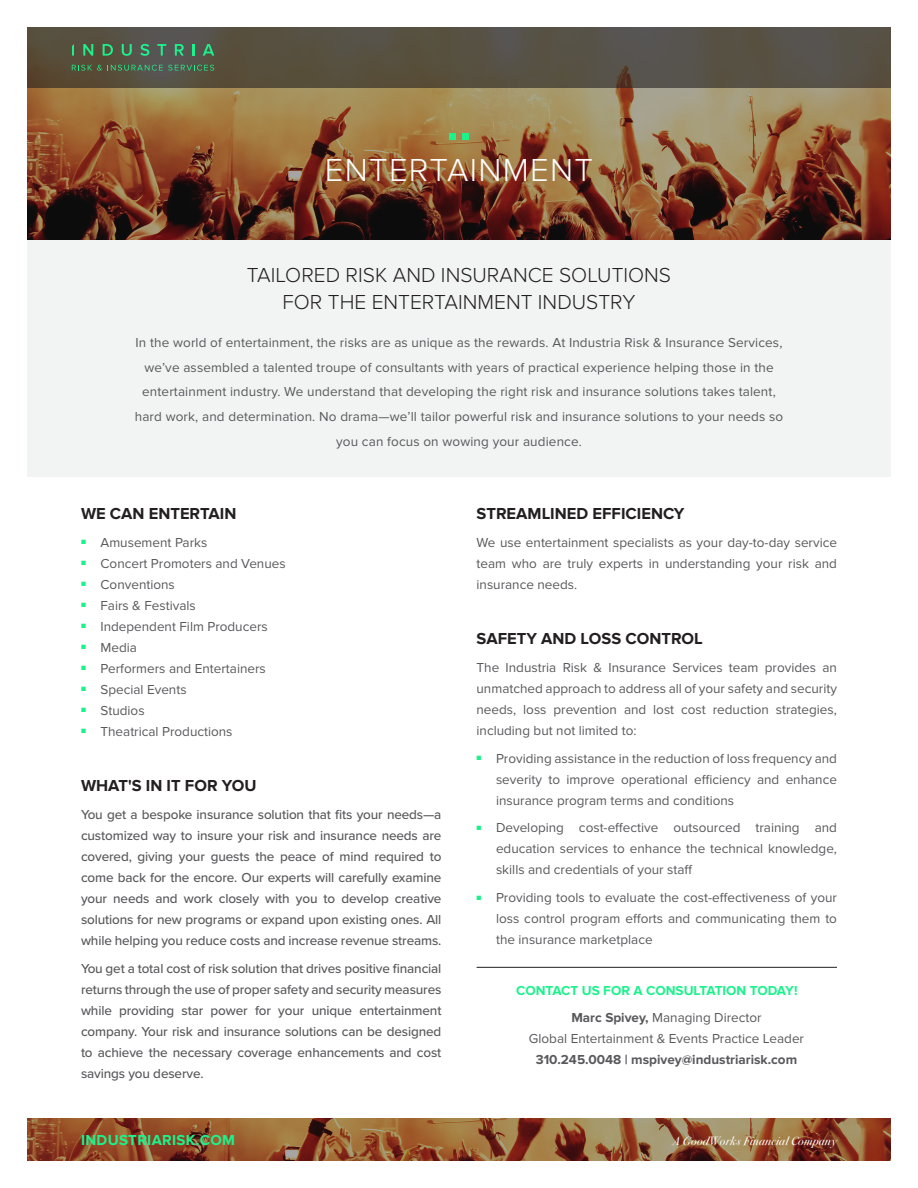
<style>
.page{position:relative;width:918px;height:1188px;background:#fff}
.page>*{position:absolute;margin:0;border:0;box-sizing:border-box;transform-origin:0 0}
.t1{font:300 33px "Proxima Nova";letter-spacing:.04em;color:#fff}
.t2{font:300 21px/27px "Proxima Nova";color:#231f20;text-align:center}
.t3{font:700 16.5px "Proxima Nova";color:#231f20}
.t4{font:700 15px "Proxima Nova";letter-spacing:.02em;color:#1cf28c}
.t5{font:13.5px/21px "Proxima Nova";color:#59595c;text-align:justify}
.t6{font:500 13.5px/21px "Proxima Nova";letter-spacing:-.01em;color:#59595c;text-align:justify}
.t7{font:700 13.5px "Proxima Nova";color:#1cf28c}
.t8{font:italic 12px "Bodoni Svty Two ITCTT";letter-spacing:.025em;color:#fff}
.s1{font-weight:700}
</style>
<div class="page">
<svg style="left:27px;top:1119px;width:864px;height:42px;background:#915a35"></svg>
<div style="left:27px;top:240px;width:864px;height:237px;background:#f2f3f3"></div>
<svg style="left:27px;top:88px;width:864px;height:152px;background:#825738"></svg>
<svg style="left:27px;top:27px;width:864px;height:61px;background:#565043"></svg>
<div style="left:449px;top:133px;width:7px;height:6px;background:#1cf28c"></div>
<div style="left:462px;top:133px;width:7px;height:6px;background:#1cf28c"></div>
<svg style="left:72px;top:44px;width:2px;height:12px"></svg>
<svg style="left:83px;top:44px;width:10px;height:12px"></svg>
<svg style="left:103px;top:44px;width:10px;height:12px"></svg>
<svg style="left:122px;top:44px;width:10px;height:12px"></svg>
<svg style="left:140px;top:44px;width:9px;height:12px"></svg>
<svg style="left:157px;top:44px;width:9px;height:12px"></svg>
<svg style="left:175px;top:44px;width:9px;height:12px"></svg>
<svg style="left:193px;top:44px;width:2px;height:12px"></svg>
<svg style="left:203px;top:44px;width:11px;height:12px"></svg>
<svg style="left:72px;top:65px;width:30px;height:6px"></svg>
<svg style="left:108px;top:65px;width:106px;height:6px"></svg>
<hr style="left:477px;top:967px;width:360px;height:1px;background:#231f20">
<p class="t1" style="left:325px;top:151px;width:270px">ENTERTAINMENT</p>
<p class="t2" style="left:247px;top:262px;width:426px">TAILORED RISK AND INSURANCE SOLUTIONS<br>FOR THE ENTERTAINMENT INDUSTRY</p>
<p class="t5" style="left:135px;top:331px;width:650px;line-height:24.6px;text-align:center">In the world of entertainment, the risks are as unique as the rewards. At Industria Risk &amp; Insurance Services, we’ve assembled a talented troupe of consultants with years of practical experience helping those in the entertainment industry. We understand that developing the right risk and insurance solutions takes talent, hard work, and determination. No drama—we’ll tailor powerful risk and insurance solutions to your needs so you can focus on wowing your audience.</p>
<p class="t3" style="left:81px;top:504px;width:157px">WE CAN ENTERTAIN</p>
<p class="t5" style="left:81px;top:532px;width:128px"><sup>■</sup> Amusement Parks</p>
<p class="t5" style="left:81px;top:553px;width:206px"><sup>■</sup> Concert Promoters and Venues</p>
<p class="t5" style="left:81px;top:574px;width:95px"><sup>■</sup> Conventions</p>
<p class="t5" style="left:81px;top:595px;width:116px"><sup>■</sup> Fairs &amp; Festivals</p>
<p class="t5" style="left:81px;top:616px;width:188px"><sup>■</sup> Independent Film Producers</p>
<p class="t5" style="left:81px;top:637px;width:57px"><sup>■</sup> Media</p>
<p class="t5" style="left:81px;top:658px;width:186px"><sup>■</sup> Performers and Entertainers</p>
<p class="t5" style="left:81px;top:679px;width:107px"><sup>■</sup> Special Events</p>
<p class="t5" style="left:81px;top:700px;width:65px"><sup>■</sup> Studios</p>
<p class="t5" style="left:81px;top:721px;width:153px"><sup>■</sup> Theatrical Productions</p>
<p class="t3" style="left:81px;top:776px;width:177px">WHAT'S IN IT FOR YOU</p>
<p class="t6" style="left:81px;top:804px;width:362px">You get a bespoke insurance solution that fits your needs—a customized way to insure your risk and insurance needs are covered, giving your guests the peace of mind required to come back for the encore. Our experts will carefully examine your needs and work closely with you to develop creative solutions for new programs or expand upon existing ones. All while helping you reduce costs and increase revenue streams.</p>
<p class="t6" style="left:81px;top:958px;width:362px">You get a total cost of risk solution that drives positive financial returns through the use of proper safety and security measures while providing star power for your unique entertainment company. Your risk and insurance solutions can be designed to achieve the necessary coverage enhancements and cost savings you deserve.</p>
<p class="t3" style="left:477px;top:504px;width:210px">STREAMLINED EFFICIENCY</p>
<p class="t5" style="left:477px;top:532px;width:362px">We use entertainment specialists as your day-to-day service team who are truly experts in understanding your risk and insurance needs.</p>
<p class="t3" style="left:477px;top:629px;width:228px">SAFETY AND LOSS CONTROL</p>
<p class="t5" style="left:477px;top:657px;width:362px">The Industria Risk &amp; Insurance Services team provides an unmatched approach to address all of your safety and security needs, loss prevention and lost cost reduction strategies, including but not limited to:</p>
<p class="t5" style="left:496px;top:748px;width:342px;text-indent:-20px"><sup>■</sup> Providing assistance in the reduction of loss frequency and severity to improve operational efficiency and enhance insurance program terms and conditions</p>
<p class="t5" style="left:496px;top:818px;width:342px;text-indent:-20px"><sup>■</sup> Developing cost-effective outsourced training and education services to enhance the technical knowledge, skills and credentials of your staff</p>
<p class="t5" style="left:496px;top:887px;width:342px;text-indent:-20px"><sup>■</sup> Providing tools to evaluate the cost-effectiveness of your loss control program efforts and communicating them to the insurance marketplace</p>
<p class="t7" style="left:516px;top:982px;width:283px">CONTACT US FOR A CONSULTATION TODAY!</p>
<p class="t5" style="left:529px;top:1008px;width:277px;text-align:center"><span class="s1">Marc Spivey,</span> Managing Director<br>Global Entertainment &amp; Events Practice Leader<br><span class="s1">310.245.0048 | mspivey@industriarisk.com</span></p>
<p class="t4" style="left:81px;top:1132px;width:156px">INDUSTRIARISK.COM</p>
<p class="t8" style="left:672px;top:1131px;width:166px">A GoodWorks Financial Company</p>
</div>
